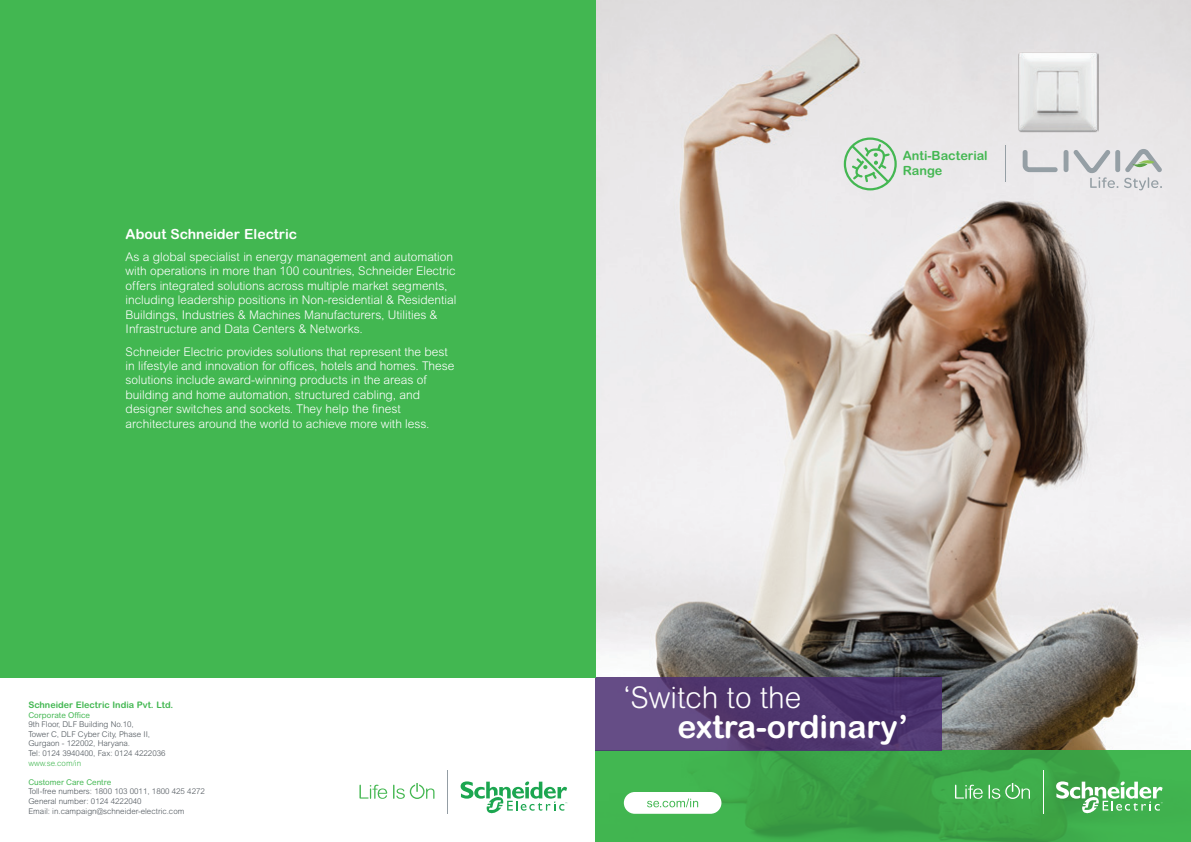
<style>
.page{position:relative;width:1191px;height:842px;background:#fff}
.page>*{position:absolute;margin:0;border:0;box-sizing:border-box;transform-origin:0 0}
.t1{font:700 32px "Arial Rounded MT Std";color:#fff}
.t2{font:300 30px "Arial Rounded MT Std";color:#fff}
.t3{font:700 14px "Arial Rounded MT Std";color:#fff}
.t4{font:700 12.7px/15.2px "Arial Rounded MT Std";color:#44b752}
.t5{font:300 12px/14.4px "Arial Rounded MT Std";color:#fff}
.t6{font:700 9px "Arial Rounded MT Std";color:#42b751}
.t7{font:300 8px/9.6px "Arial Rounded MT Std";color:#4d545a}
.t8{font:8px "Arial Rounded MT Std";color:#42b751}
.t9{font:300 8px "Arial Rounded MT Std";color:#42b751}
</style>
<div class="page">
<img style="left:595px;top:0;width:596px;height:751px">
<svg style="left:595px;top:751px;width:596px;height:91px;background:#3da949"></svg>
<svg style="left:595px;top:677px;width:347px;height:74px;background:#543b74"></svg>
<div style="left:0;top:0;width:595px;height:677px;background:#42b751"></div>
<img style="left:1018px;top:52px;width:80px;height:80px">
<svg style="left:460px;top:781px;width:107px;height:33px"></svg>
<hr style="left:447px;top:770px;width:1px;height:44px;background:#949da4">
<svg style="left:359px;top:785px;width:28px;height:14px"></svg>
<svg style="left:393px;top:783px;width:41px;height:16px"></svg>
<svg style="left:1056px;top:781px;width:106px;height:33px"></svg>
<hr style="left:1042px;top:770px;width:1px;height:44px;background:#fff">
<svg style="left:955px;top:785px;width:27px;height:14px"></svg>
<svg style="left:988px;top:783px;width:42px;height:16px"></svg>
<div style="left:624px;top:792px;width:97px;height:22px;background:#fff;border-radius:11px"></div>
<svg style="left:647px;top:798px;width:51px;height:9px"></svg>
<svg style="left:1022px;top:149px;width:140px;height:41px;background:#d7d9da"></svg>
<svg style="left:843px;top:137px;width:53px;height:53px;background:#bddac1"></svg>
<hr style="left:1004px;top:146px;width:1px;height:36px;background:#959fa5">
<p class="t3" style="left:126px;top:225px;width:173px">About Schneider Electric</p>
<p class="t5" style="left:126px;top:250px;width:332px">As a global specialist in energy management and automation with operations in more than 100 countries, Schneider Electric offers integrated solutions across multiple market segments, including leadership positions in Non-residential &amp; Residential Buildings, Industries &amp; Machines Manufacturers, Utilities &amp; Infrastructure and Data Centers &amp; Networks.</p>
<p class="t5" style="left:126px;top:344px;width:330px">Schneider Electric provides solutions that represent the best in lifestyle and innovation for offices, hotels and homes. These solutions include award-winning products in the areas of building and home automation, structured cabling, and designer switches and sockets. They help the finest architectures around the world to achieve more with less.</p>
<p class="t6" style="left:28px;top:699px;width:147px">Schneider Electric India Pvt. Ltd.</p>
<p class="t8" style="left:28px;top:710px;width:63px">Corporate Office</p>
<p class="t7" style="left:28px;top:719px;width:139px">9th Floor, DLF Building No.10,<br>Tower C, DLF Cyber City, Phase II,<br>Gurgaon - 122002, Haryana.<br>Tel: 0124 3940400, Fax: 0124 4222036</p>
<p class="t9" style="left:28px;top:758px;width:54px">www.se.com/in</p>
<p class="t8" style="left:28px;top:777px;width:84px">Customer Care Centre</p>
<p class="t7" style="left:28px;top:787px;width:178px">Toll-free numbers: 1800 103 0011, 1800 425 4272<br>General number: 0124 4222040<br>Email: in.campaign@schneider-electric.com</p>
<p class="t4" style="left:902px;top:148px;width:86px">Anti-Bacterial<br>Range</p>
<h2 class="t2" style="left:624px;top:680px;width:179px">‘Switch to the</h2>
<h1 class="t1" style="left:677px;top:707px;width:232px">extra-ordinary’</h1>
</div>
